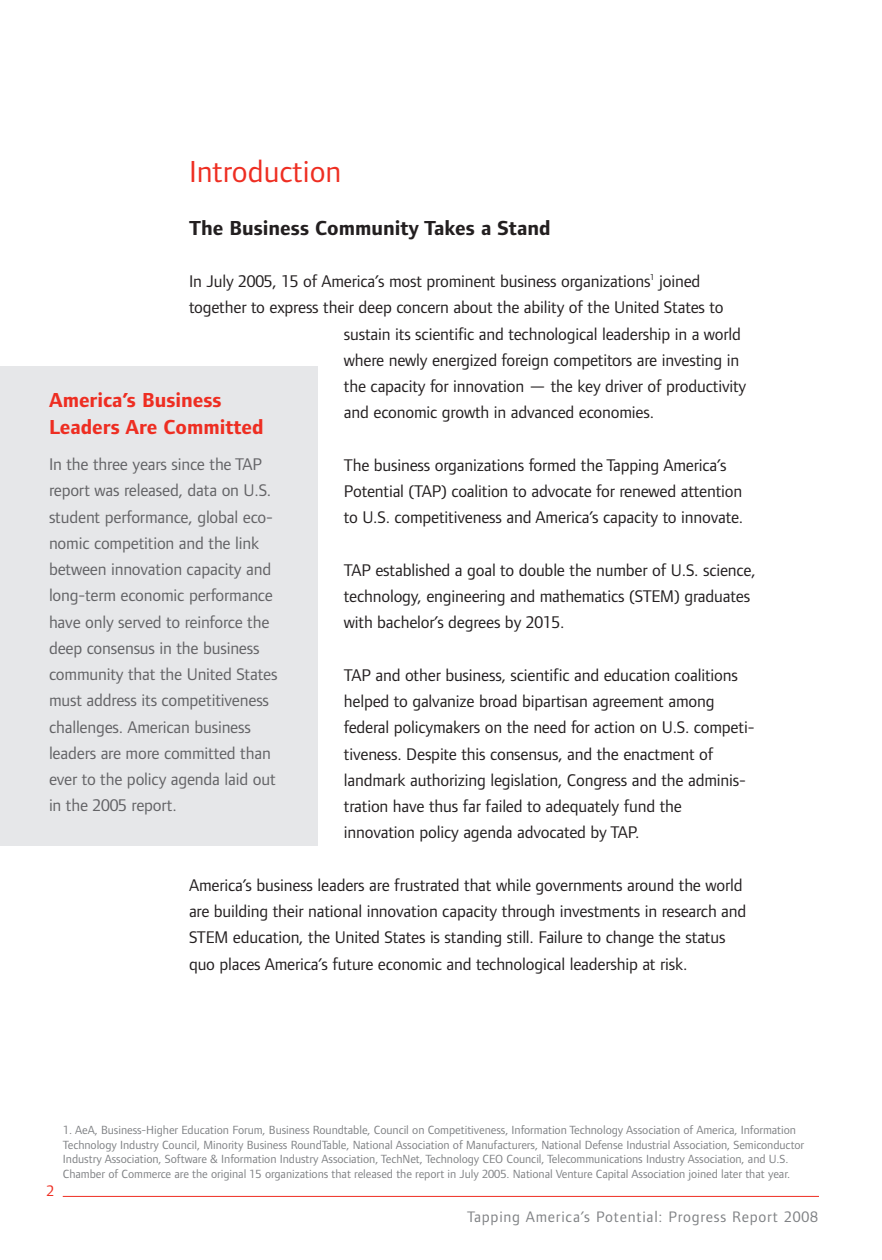
<style>
.page{position:relative;width:882px;height:1260px;background:#fff}
.page>*{position:absolute;margin:0;border:0;box-sizing:border-box;transform-origin:0 0}
.t1{font:31.5px "Foundry Form Sans";color:#ee2e22}
.t2{font:700 21px/26.2px "Foundry Form Sans";color:#ee2e22}
.t3{font:700 21px "Foundry Form Sans";color:#231f20}
.t4{font:17.5px/26.2px "Foundry Form Sans";letter-spacing:-.01em;color:#231f20}
.t5{font:17.5px/26.2px "Foundry Form Sans";letter-spacing:-.01em;color:#636366}
.t6{font:15.75px "Foundry Form Sans";letter-spacing:.05em;color:#808285}
.t7{font:15.75px "Foundry Form Sans";color:#ee2e22}
.t8{font:12.25px/14.7px "Foundry Form Sans";letter-spacing:-.005em;color:#808285}
</style>
<div class="page">
<hr style="left:63px;top:1196px;width:756px;height:1px;background:#ee2e22">
<div style="left:0;top:366px;width:318px;height:479px;background:#e6e7e9"></div>
<h1 class="t1" style="left:189px;top:160px;width:154px">Introduction</h1>
<p class="t3" style="left:189px;top:220px;width:363px">The Business Community Takes a Stand</p>
<p class="t4" style="left:189px;top:270px;width:513px">In July 2005, 15 of America’s most prominent business organizations<sup>1</sup> joined</p>
<p class="t4" style="left:189px;top:296px;width:536px">together to express their deep concern about the ability of the United States to</p>
<p class="t4" style="left:344px;top:322px;width:399px">sustain its scientific and technological leadership in a world</p>
<p class="t4" style="left:344px;top:348px;width:397px">where newly energized foreign competitors are investing in</p>
<p class="t4" style="left:344px;top:375px;width:404px">the capacity for innovation — the key driver of productivity</p>
<p class="t4" style="left:344px;top:401px;width:312px">and economic growth in advanced economies.</p>
<p class="t4" style="left:344px;top:453px;width:401px">The business organizations formed the Tapping America’s<br>Potential (TAP) coalition to advocate for renewed attention to U.S. competitiveness and America’s capacity to innovate.</p>
<p class="t4" style="left:344px;top:558px;width:413px">TAP established a goal to double the number of U.S. science, technology, engineering and mathematics (STEM) graduates with bachelor’s degrees by 2015.</p>
<p class="t4" style="left:344px;top:663px;width:412px">TAP and other business, scientific and education coalitions helped to galvanize broad bipartisan agreement among federal policymakers on the need for action on U.S. competi&shy;tiveness. Despite this consensus, and the enactment of landmark authorizing legislation, Congress and the adminis&shy;tration have thus far failed to adequately fund the innovation policy agenda advocated by TAP.</p>
<p class="t4" style="left:189px;top:873px;width:559px">America’s business leaders are frustrated that while governments around the world are building their national innovation capacity through investments in research and STEM education, the United States is standing still. Failure to change the status quo places America’s future economic and technological leadership at risk.</p>
<p class="t2" style="left:49px;top:389px;width:216px">America’s Business<br>Leaders Are Committed</p>
<p class="t5" style="left:49px;top:452px;width:230px">In the three years since the TAP report was released, data on U.S. student performance, global eco&shy;nomic competition and the link between innovation capacity and long-term economic performance have only served to reinforce the deep consensus in the business community that the United States must address its competitiveness challenges. American business leaders are more committed than ever to the policy agenda laid out in the 2005 report.</p>
<p class="t7" style="left:46px;top:1185px;width:9px">2</p>
<p class="t8" style="left:63px;top:1123px;width:743px">1. AeA, Business-Higher Education Forum, Business Roundtable, Council on Competitiveness, Information Technology Association of America, Information Technology Industry Council, Minority Business RoundTable, National Association of Manufacturers, National Defense Industrial Association, Semiconductor Industry Association, Software &amp; Information Industry Association, TechNet, Technology CEO Council, Telecommunications Industry Association, and U.S.<br>Chamber of Commerce are the original 15 organizations that released the report in July 2005. National Venture Capital Association joined later that year.</p>
<p class="t6" style="left:467px;top:1210px;width:352px">Tapping America’s Potential: Progress Report 2008</p>
</div>
